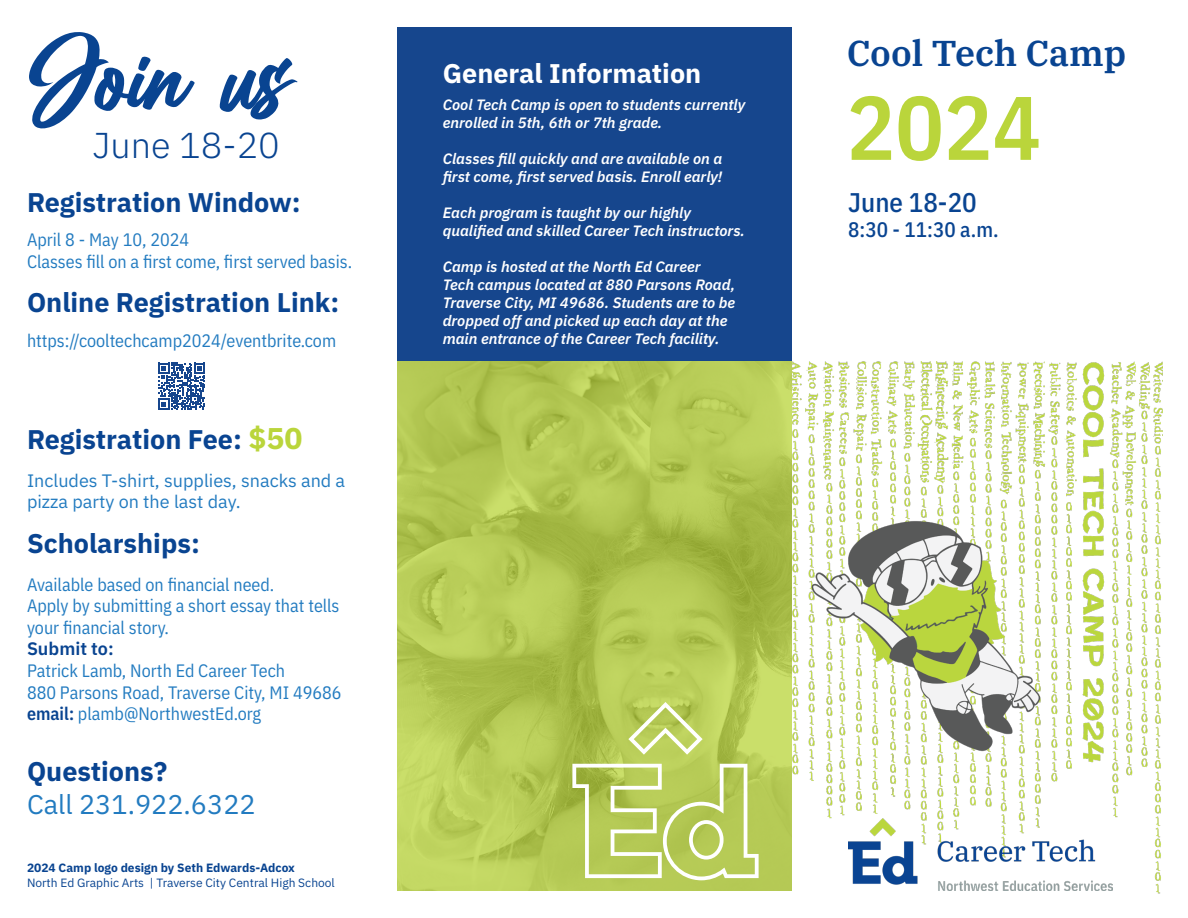
<style>
.page{position:relative;width:1188px;height:918px;background:#fff}
.page>*{position:absolute;margin:0;border:0;box-sizing:border-box;transform-origin:0 0}
.t1{font:108px "Billion Dreams";color:#094491}
.t2{font:90px "IBM Plex Sans Cond Sm Bld";color:#bad53b}
.t3{font:600 36px "IBM Plex Serif";color:#094491}
.t4{font:300 36px "IBM Plex Sans";color:#094491}
.t5{font:700 27px "IBM Plex Sans";color:#094491}
.t6{font:700 27px "IBM Plex Sans";color:#fff}
.t7{font:27px "IBM Plex Sans";color:#227bc0}
.t8{font:27px "IBM Plex Sans Cond Medm";color:#094491}
.t9{font:21px "IBM Plex Sans Cond Medm";color:#094491}
.t10{font:18px/21.6px "IBM Plex Sans Cond";color:#227bc0}
.t11{font:18px/21.6px "IBM Plex Sans";color:#227bc0}
.t12{font:600 18px "IBM Plex Sans";color:#094491}
.t13{font:italic 600 15px/18px "IBM Plex Sans";color:#fff}
.t14{font:12px "IBM Plex Sans";color:#094491}
.t15{font:700 12px "IBM Plex Sans";color:#094491}
.s1{font-size:30px;color:#bad53b}
.s2{font-family:"IBM Plex Sans Cond Sm Bld";color:#094491}
</style>
<div class="page">
<img style="left:792px;top:361px;width:370px;height:533px">
<div style="left:397px;top:27px;width:395px;height:335px;background:#16468d"></div>
<svg style="left:397px;top:362px;width:395px;height:529px;background:#b3c753"></svg>
<svg style="left:572px;top:702px;width:187px;height:178px;background:#becf6b"></svg>
<img style="left:849px;top:819px;width:264px;height:72px">
<svg style="left:158px;top:363px;width:47px;height:47px"></svg>
<p class="t1" style="left:27px;top:7px;width:267px">Join us</p>
<p class="t4" style="left:93px;top:118px;width:189px">June 18-20</p>
<p class="t5" style="left:27px;top:181px;width:275px">Registration Window:</p>
<p class="t10" style="left:27px;top:227px;width:164px">April 8 - May 10, 2024</p>
<p class="t10" style="left:27px;top:249px;width:327px">Classes fill on a first come, first served basis.</p>
<p class="t5" style="left:27px;top:281px;width:314px">Online Registration Link:</p>
<p class="t10" style="left:27px;top:328px;width:311px">https://cooltechcamp2024/eventbrite.com</p>
<p class="t5" style="left:27px;top:418px;width:277px">Registration Fee: <span class="s1">$50</span></p>
<p class="t11" style="left:27px;top:468px;width:320px">Includes T-shirt, supplies, snacks and a pizza party on the last day.</p>
<p class="t5" style="left:27px;top:522px;width:174px">Scholarships:</p>
<p class="t10" style="left:27px;top:572px;width:249px">Available based on financial need.</p>
<p class="t10" style="left:27px;top:594px;width:314px">Apply by submitting a short essay that tells your financial story.</p>
<p class="t12" style="left:27px;top:635px;width:88px">Submit to:</p>
<p class="t10" style="left:27px;top:658px;width:260px">Patrick Lamb, North Ed Career Tech</p>
<p class="t10" style="left:27px;top:680px;width:316px">880 Parsons Road, Traverse City, MI 49686</p>
<p class="t10" style="left:27px;top:702px;width:236px"><span class="s2">email:</span> plamb@NorthwestEd.org</p>
<p class="t5" style="left:27px;top:750px;width:142px">Questions?</p>
<p class="t7" style="left:27px;top:784px;width:230px">Call 231.922.6322</p>
<p class="t15" style="left:27px;top:858px;width:270px">2024 Camp logo design by Seth Edwards-Adcox</p>
<p class="t14" style="left:27px;top:873px;width:309px">North Ed Graphic Arts | Traverse City Central High School</p>
<p class="t6" style="left:443px;top:52px;width:260px">General Information</p>
<p class="t13" style="left:443px;top:94px;width:304px">Cool Tech Camp is open to students currently enrolled in 5th, 6th or 7th grade.</p>
<p class="t13" style="left:443px;top:148px;width:281px">Classes fill quickly and are available on a first come, first served basis. Enroll early!</p>
<p class="t13" style="left:443px;top:202px;width:304px">Each program is taught by our highly qualified and skilled Career Tech instructors.</p>
<p class="t13" style="left:443px;top:256px;width:294px">Camp is hosted at the North Ed Career Tech campus located at 880 Parsons Road, Traverse City, MI 49686. Students are to be dropped off and picked up each day at the main entrance of the Career Tech facility.</p>
<p class="t3" style="left:847px;top:25px;width:281px">Cool Tech Camp</p>
<p class="t2" style="left:847px;top:57px;width:196px">2024</p>
<p class="t8" style="left:848px;top:181px;width:130px">June 18-20</p>
<p class="t9" style="left:848px;top:213px;width:152px">8:30 - 11:30 a.m.</p>
</div>
